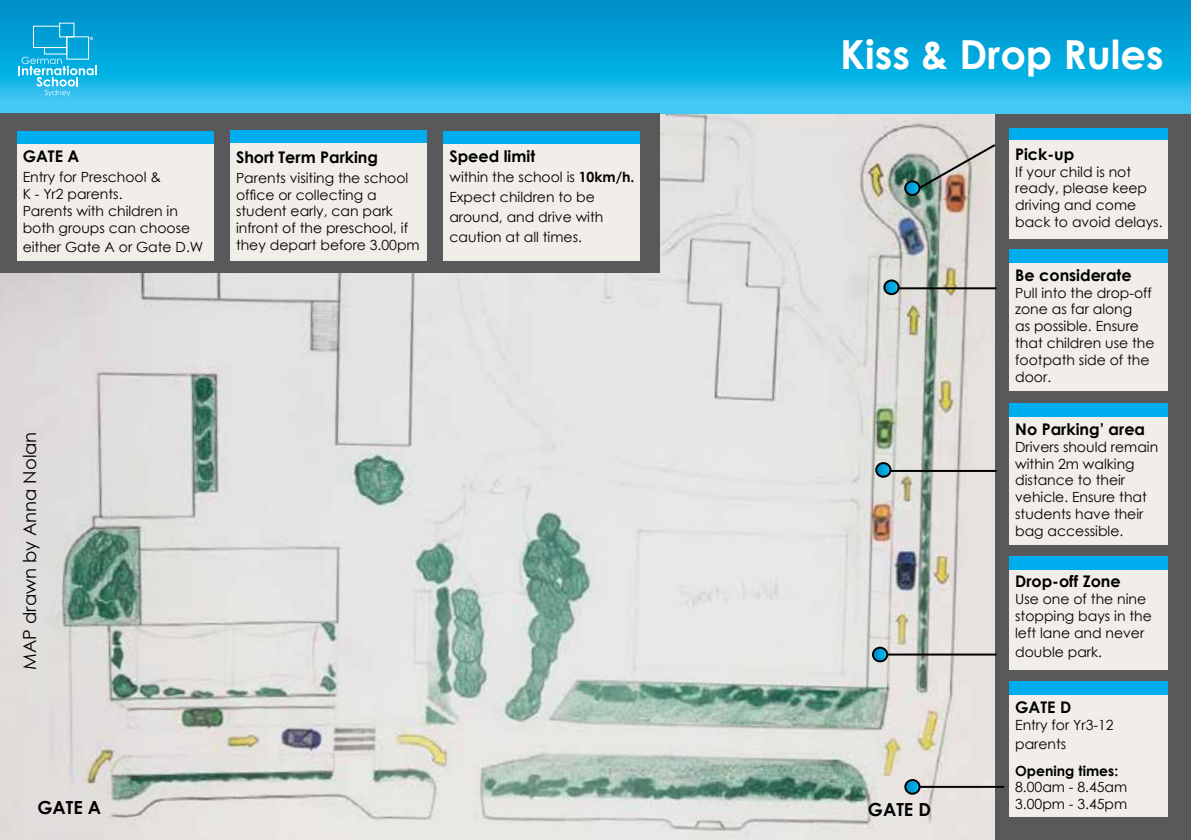
<style>
.page{position:relative;width:1191px;height:840px;background:#fff}
.page>*{position:absolute;margin:0;border:0;box-sizing:border-box;transform-origin:0 0}
.t1{font:700 40px "Century Gothic";color:#fff}
.t2{font:18px "Century Gothic";color:#000}
.t3{font:700 18px "Century Gothic";color:#000}
.t4{font:700 16px "Century Gothic";color:#000}
.t5{font:14px/16.8px "Century Gothic";color:#000}
.t6{font:700 14px "Century Gothic";color:#000}
.s1{font-weight:700}
</style>
<div class="page">
<img style="left:0;top:113px;width:995px;height:726px">
<div style="left:995px;top:113px;width:196px;height:726px;background:#58595b"></div>
<svg style="left:0;top:0;width:1191px;height:113px;background:#0fa9dd"></svg>
<svg style="left:33px;top:25px;width:35px;height:23px"></svg>
<div style="left:44px;top:47px;width:23px;height:7px;border:1px solid #fff"></div>
<div style="left:59px;top:23px;width:15px;height:14px;border:1px solid #fff"></div>
<div style="left:66px;top:36px;width:23px;height:23px;border:1px solid #fff"></div>
<svg style="left:18px;top:57px;width:79px;height:39px;background:#40c3ea"></svg>
<hr style="left:916px;top:785px;width:88px;height:2px;background:#000">
<svg style="left:905px;top:779px;width:14px;height:14px"></svg>
<div style="left:904px;top:778px;width:16px;height:16px;border:2px solid #000;border-radius:50%"></div>
<hr style="left:880px;top:653px;width:116px;height:2px;background:#000">
<svg style="left:873px;top:647px;width:14px;height:14px"></svg>
<div style="left:872px;top:646px;width:16px;height:16px;border:2px solid #000;border-radius:50%"></div>
<div style="left:0;top:112px;width:660px;height:160px;background:#58595b"></div>
<div style="left:17px;top:131px;width:196px;height:130px;background:#f1ede8"></div>
<img style="left:910px;top:142px;width:86px;height:52px">
<hr style="left:891px;top:287px;width:105px;height:2px;background:#000">
<svg style="left:884px;top:280px;width:14px;height:14px"></svg>
<div style="left:883px;top:279px;width:16px;height:16px;border:2px solid #000;border-radius:50%"></div>
<svg style="left:905px;top:181px;width:14px;height:14px"></svg>
<div style="left:904px;top:180px;width:16px;height:16px;border:2px solid #000;border-radius:50%"></div>
<hr style="left:888px;top:469px;width:108px;height:2px;background:#000">
<svg style="left:876px;top:463px;width:14px;height:13px"></svg>
<div style="left:875px;top:462px;width:16px;height:15px;border:2px solid #000;border-radius:50%"></div>
<div style="left:17px;top:131px;width:196px;height:12px;background:#00aeef"></div>
<div style="left:230px;top:131px;width:197px;height:130px;background:#f1ede8"></div>
<div style="left:444px;top:131px;width:196px;height:130px;background:#f1ede8"></div>
<div style="left:230px;top:130px;width:197px;height:13px;background:#00aeef"></div>
<div style="left:444px;top:131px;width:196px;height:12px;background:#00aeef"></div>
<div style="left:1009px;top:556px;width:159px;height:113px;background:#f1ede8"></div>
<div style="left:1009px;top:128px;width:159px;height:110px;background:#f1ede8"></div>
<div style="left:1009px;top:248px;width:159px;height:142px;background:#f1ede8"></div>
<div style="left:1009px;top:681px;width:159px;height:135px;background:#f1ede8"></div>
<div style="left:1009px;top:403px;width:159px;height:141px;background:#f1ede8"></div>
<div style="left:1009px;top:681px;width:159px;height:14px;background:#00aeef"></div>
<div style="left:1009px;top:556px;width:159px;height:13px;background:#00aeef"></div>
<div style="left:1009px;top:403px;width:159px;height:13px;background:#00aeef"></div>
<div style="left:1009px;top:248px;width:159px;height:14px;background:#00aeef"></div>
<div style="left:1009px;top:128px;width:159px;height:11px;background:#00aeef"></div>
<p class="t4" style="left:23px;top:144px;width:58px">GATE A</p>
<p class="t5" style="left:23px;top:169px;width:169px">Entry for Preschool &amp;<br>K - Yr2 parents.<br>Parents with children in both groups can choose</p>
<p class="t5" style="left:23px;top:238px;width:182px">either Gate A or Gate D.W</p>
<p class="t4" style="left:236px;top:145px;width:144px">Short Term Parking</p>
<p class="t5" style="left:236px;top:169px;width:185px">Parents visiting the school office or collecting a student early, can park infront of the preschool, if they depart before 3.00pm</p>
<p class="t4" style="left:449px;top:144px;width:87px">Speed limit</p>
<p class="t5" style="left:449px;top:167px;width:187px;line-height:20px">within the school is <span class="s1">10km/h.<br></span>Expect children to be around, and drive with caution at all times.</p>
<p class="t2" style="left:17px;top:669px;width:239px;rotate:-90deg">MAP drawn by Anna Nolan</p>
<h1 class="t1" style="left:840px;top:24px;width:325px">Kiss &amp; Drop Rules</h1>
<p class="t4" style="left:1015px;top:142px;width:61px">Pick-up</p>
<p class="t5" style="left:1015px;top:163px;width:149px">If your child is not ready, please keep driving and come back to avoid delays.</p>
<p class="t4" style="left:1015px;top:262px;width:118px">Be considerate</p>
<p class="t5" style="left:1015px;top:284px;width:141px">Pull into the drop-off zone as far along<br>as possible. Ensure that children use the footpath side of the door.</p>
<p class="t4" style="left:1015px;top:417px;width:131px">No Parking’ area</p>
<p class="t5" style="left:1015px;top:438px;width:145px">Drivers should remain within 2m walking distance to their vehicle. Ensure that students have their bag accessible.</p>
<p class="t4" style="left:1015px;top:569px;width:107px">Drop-off Zone</p>
<p class="t5" style="left:1015px;top:590px;width:138px">Use one of the nine stopping bays in the left lane and never</p>
<p class="t5" style="left:1015px;top:643px;width:88px">double park.</p>
<p class="t3" style="left:37px;top:793px;width:65px">GATE A</p>
<p class="t3" style="left:868px;top:795px;width:64px">GATE D</p>
<p class="t4" style="left:1015px;top:694px;width:57px">GATE D</p>
<p class="t5" style="left:1015px;top:714px;width:100px;line-height:19.2px">Entry for Yr3-12 parents</p>
<p class="t6" style="left:1015px;top:759px;width:105px">Opening times:</p>
<p class="t5" style="left:1015px;top:778px;width:114px">8.00am - 8.45am<br>3.00pm - 3.45pm</p>
</div>
